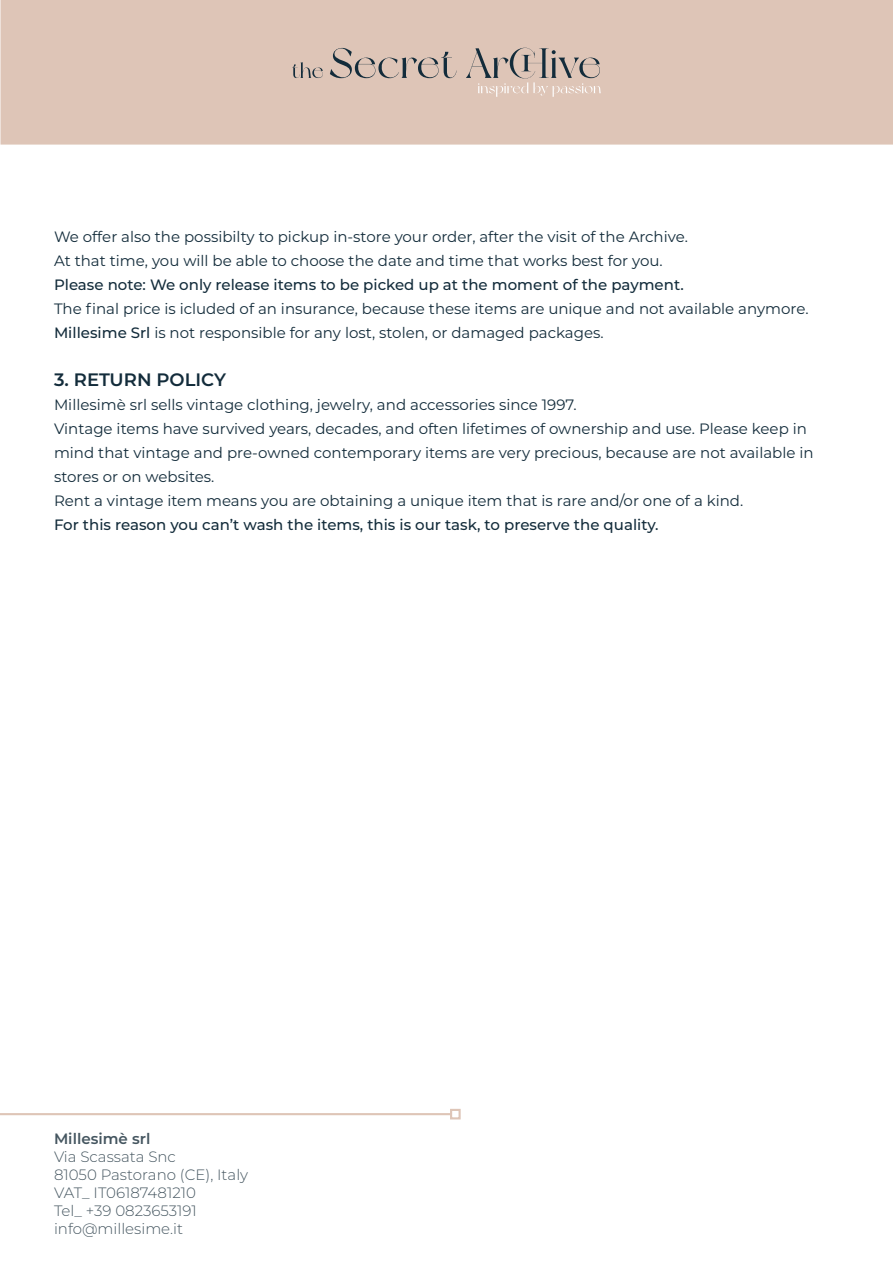
<style>
.page{position:relative;width:893px;height:1263px;background:#fff}
.page>*{position:absolute;margin:0;border:0;box-sizing:border-box;transform-origin:0 0}
.t1{font:600 18px "Montserrat";color:#132c3b}
.t2{font:15px/24px "Montserrat";color:#132c3b}
.t3{font:500 15px "Montserrat";color:#132c3b}
.t4{font:300 15px/18px "Montserrat";color:#455660}
.t5{font:600 15px "Montserrat";color:#455660}
.s1{font-weight:500}
</style>
<div class="page">
<div style="left:1px;top:1px;width:892px;height:143px;background:#dec5b7"></div>
<div style="left:0;top:0;width:893px;height:145px;border:2px solid #dec5b7"></div>
<svg style="left:292px;top:48px;width:309px;height:49px"></svg>
<hr style="left:0;top:1113px;width:451px;height:2px;background:#dec5b7">
<div style="left:450px;top:1109px;width:11px;height:10px;border:2px solid #dec5b7"></div>
<p class="t2" style="left:54px;top:224px;width:635px">We offer also the possibilty to pickup in-store your order, after the visit of the Archive.<br>At that time, you will be able to choose the date and time that works best for you.</p>
<p class="t3" style="left:54px;top:274px;width:631px">Please note: We only release items to be picked up at the moment of the payment.</p>
<p class="t2" style="left:54px;top:296px;width:756px">The final price is icluded of an insurance, because these items are unique and not available anymore.<br><span class="s1">Millesime Srl</span> is not responsible for any lost, stolen, or damaged packages.</p>
<p class="t1" style="left:54px;top:367px;width:174px">3. RETURN POLICY</p>
<p class="t2" style="left:54px;top:392px;width:761px">Millesimè srl sells vintage clothing, jewelry, and accessories since 1997.<br>Vintage items have survived years, decades, and often lifetimes of ownership and use. Please keep in mind that vintage and pre-owned contemporary items are very precious, because are not available in stores or on websites.<br>Rent a vintage item means you are obtaining a unique item that is rare and/or one of a kind.</p>
<p class="t3" style="left:54px;top:514px;width:606px">For this reason you can’t wash the items, this is our task, to preserve the quality.</p>
<p class="t5" style="left:54px;top:1127px;width:98px">Millesimè srl</p>
<p class="t4" style="left:54px;top:1147px;width:196px">Via Scassata Snc<br>81050 Pastorano (CE), Italy<br>VAT_ IT06187481210<br>Tel_ +39 0823653191 info@millesime.it</p>
</div>
